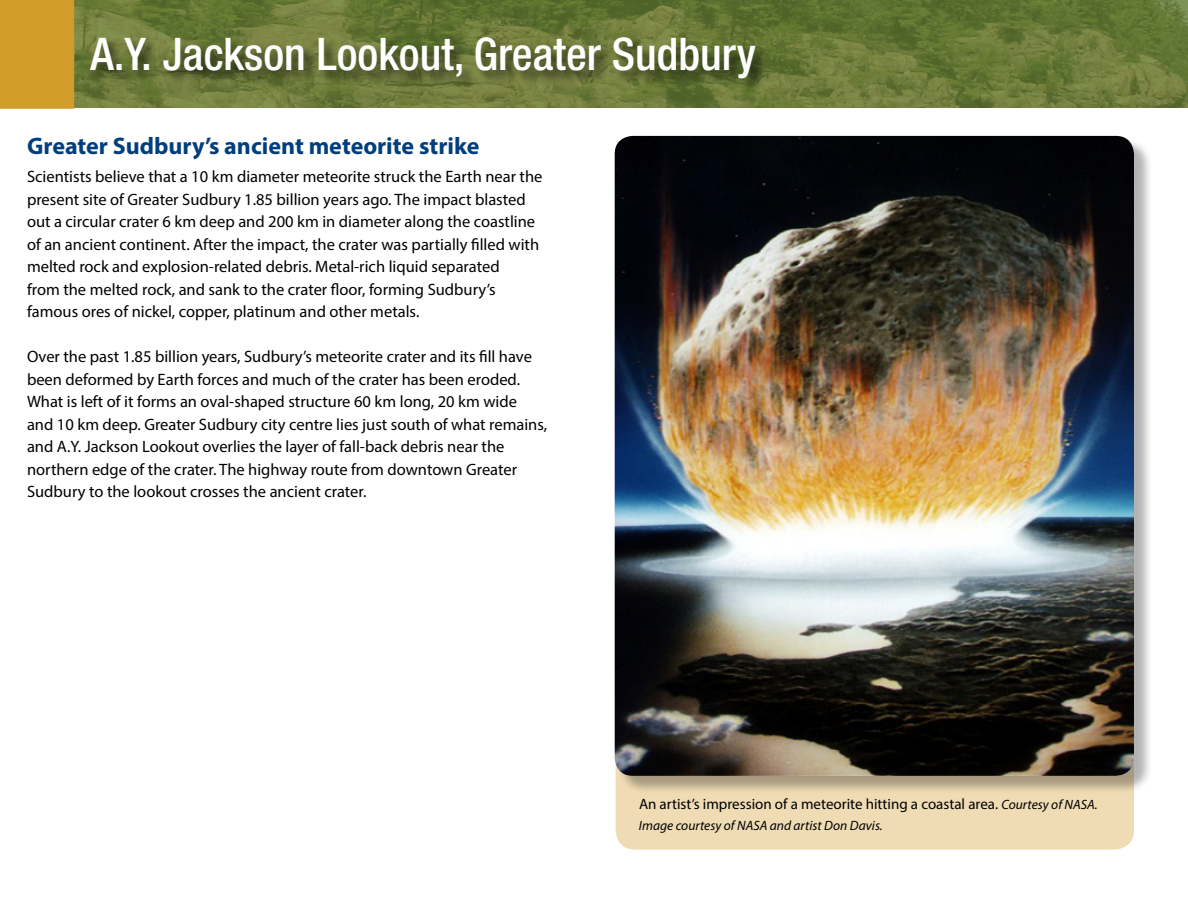
<style>
.page{position:relative;width:1188px;height:918px;background:#fff}
.page>*{position:absolute;margin:0;border:0;box-sizing:border-box;transform-origin:0 0}
.t1{font:500 condensed 45px "Helvetica Neue LT Std";color:#fff}
.t2{font:700 24px "Myriad Pro";color:#003e7e}
.t3{font:16.5px/22.5px "Myriad Pro";color:#000}
.t4{font:15px "Myriad Pro";color:#000}
.t5{font:italic 13.5px "Myriad Pro";color:#000}
.s1{font-style:italic;font-size:13.5px}
</style>
<div class="page">
<img style="left:74px;top:0;width:1114px;height:108px">
<div style="left:90px;top:36px;width:680px;height:58px;background:#000;opacity:.6"></div>
<div style="left:0;top:0;width:74px;height:109px;background:#d29c2a"></div>
<div style="left:616px;top:736px;width:518px;height:114px;background:#efdcb4;border-radius:20px"></div>
<div style="left:617px;top:138px;width:536px;height:657px;background:#000;opacity:.3"></div>
<img style="left:615px;top:136px;width:519px;height:640px">
<h1 class="t1" style="left:91px;top:27px;width:667px">A.Y. Jackson Lookout, Greater Sudbury</h1>
<h3 class="t2" style="left:27px;top:130px;width:454px">Greater Sudbury’s ancient meteorite strike</h3>
<p class="t3" style="left:27px;top:165px;width:517px">Scientists believe that a 10 km diameter meteorite struck the Earth near the present site of Greater Sudbury 1.85 billion years ago. The impact blasted out a circular crater 6 km deep and 200 km in diameter along the coastline of an ancient continent. After the impact, the crater was partially filled with melted rock and explosion-related debris. Metal-rich liquid separated<br>from the melted rock, and sank to the crater floor, forming Sudbury’s famous ores of nickel, copper, platinum and other metals.</p>
<p class="t3" style="left:27px;top:345px;width:522px">Over the past 1.85 billion years, Sudbury’s meteorite crater and its fill have been deformed by Earth forces and much of the crater has been eroded.<br>What is left of it forms an oval-shaped structure 60 km long, 20 km wide and 10 km deep. Greater Sudbury city centre lies just south of what remains, and A.Y. Jackson Lookout overlies the layer of fall-back debris near the northern edge of the crater. The highway route from downtown Greater Sudbury to the lookout crosses the ancient crater.</p>
<p class="t4" style="left:639px;top:794px;width:460px">An artist’s impression of a meteorite hitting a coastal area. <span class="s1">Courtesy of NASA.</span></p>
<p class="t5" style="left:639px;top:817px;width:245px">Image courtesy of NASA and artist Don Davis.</p>
</div>
